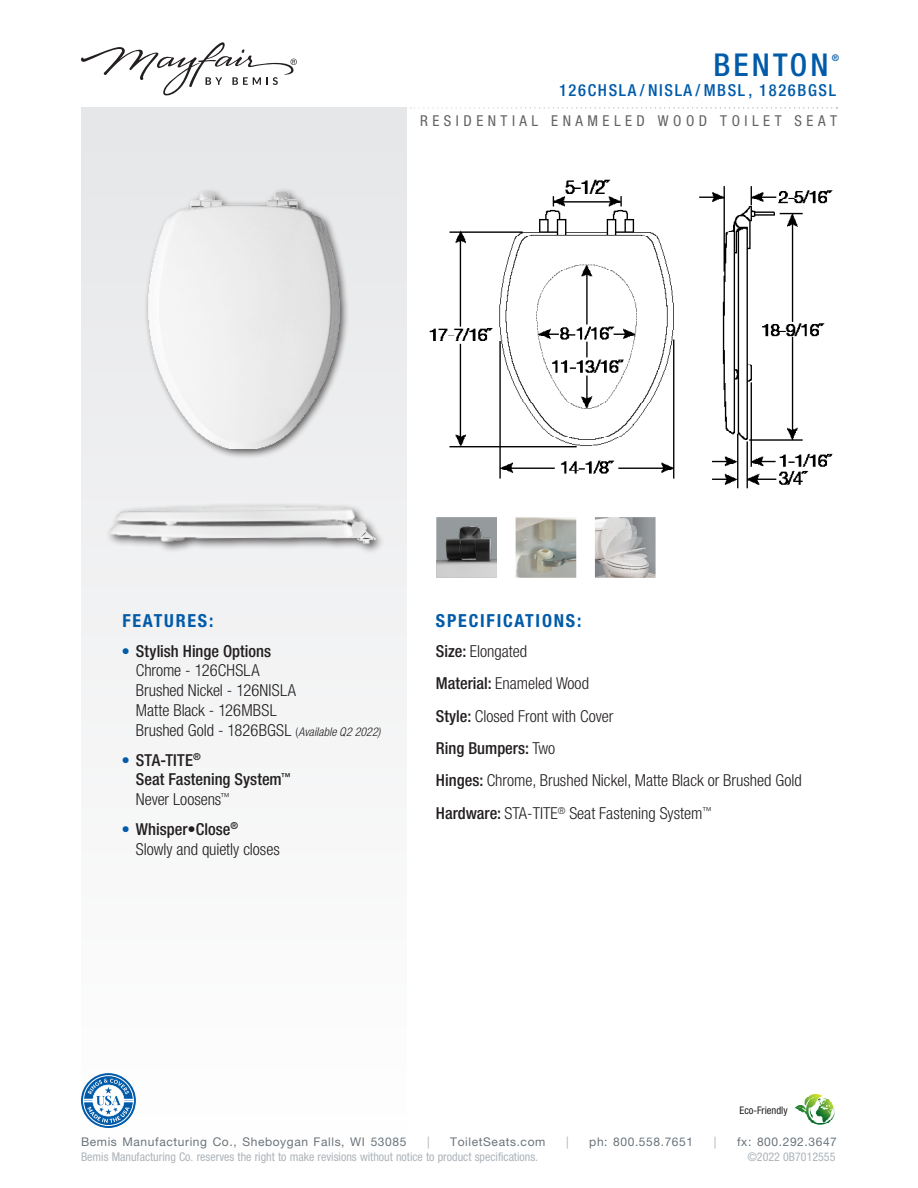
<style>
.page{position:relative;width:918px;height:1188px;background:#fff}
.page>*{position:absolute;margin:0;border:0;box-sizing:border-box;transform-origin:0 0}
.t1{font:500 condensed 31.5px "Helvetica Neue LT Std";letter-spacing:.1em;color:#015ba9}
.Bullets{font:700 condensed 18px "Helvetica Neue LT Std";letter-spacing:.1em;color:#015ba9}
.Bullets-2{font:300 condensed 16.5px/19.8px "Helvetica Neue LT Std";color:#231f20}
.Bullets-3{font:500 condensed 16.5px/19.8px "Helvetica Neue LT Std";color:#231f20}
.t2{font:500 condensed 16.5px "Helvetica Neue LT Std";letter-spacing:.1em;color:#015ba9}
.t3{font:condensed 15px "Helvetica Neue LT Std";letter-spacing:.3em;color:#636366}
.t4{font:condensed 12px "Helvetica Neue LT Std";color:#adb4ba}
.t5{font:12px "Helvetica Neue LT Std";letter-spacing:.05em;color:#6a747b}
.t6{font:12px "Helvetica Neue LT Std";color:#adb4ba}
.t7{font:condensed 10.5px "Helvetica Neue LT Std";color:#231f20}
.t8{font:500 condensed 9.15px "Helvetica Neue LT Std";color:#015ba9}
.s1{font-weight:500}
.s2{font-size:12px}
.s3{font-style:italic;font-size:12px}
.s4{font-weight:300}
</style>
<div class="page">
<div style="left:81px;top:107px;width:326px;height:1045px;background:linear-gradient(to bottom,#e5e6e8,#fefefe)"></div>
<svg style="left:410px;top:107px;width:427px;height:2px"></svg>
<svg style="left:81px;top:42px;width:216px;height:54px"></svg>
<img style="left:794px;top:1094px;width:41px;height:31px">
<div style="left:144px;top:187px;width:205px;height:272px;background:#231f20;opacity:.75"></div>
<img style="left:115px;top:192px;width:258px;height:257px">
<img style="left:429px;top:179px;width:246px;height:300px">
<img style="left:699px;top:186px;width:134px;height:303px">
<div style="left:105px;top:502px;width:281px;height:53px;background:#f0f1f2"></div>
<img style="left:109px;top:504px;width:267px;height:45px">
<img style="left:595px;top:517px;width:61px;height:61px">
<img style="left:516px;top:517px;width:60px;height:61px">
<div style="left:436px;top:517px;width:61px;height:61px;background:#959a9d"></div>
<img style="left:436px;top:526px;width:61px;height:52px">
<svg style="left:81px;top:1073px;width:55px;height:55px"></svg>
<div style="left:83px;top:1075px;width:51px;height:51px;border:1px solid #fff;border-radius:50%"></div>
<svg style="left:83px;top:1079px;width:50px;height:44px"></svg>
<p class="t1" style="left:713px;top:46px;width:117px">BENTON</p>
<p class="t8" style="left:832px;top:52px;width:9px">®</p>
<p class="t2" style="left:559px;top:80px;width:279px">126CHSLA/NISLA/MBSL, 1826BGSL</p>
<p class="t3" style="left:420px;top:112px;width:418px">RESIDENTIAL ENAMELED WOOD TOILET SEAT</p>
<p class="Bullets" style="left:122px;top:609px;width:93px">FEATURES:</p>
<p class="Bullets-2" style="left:136px;top:641px;width:246px;text-indent:-14px"><sup>●</sup> <span class="s1">Stylish Hinge Options<br></span>Chrome - 126CHSLA<br>Brushed Nickel - 126NISLA<br>Matte Black - 126MBSL<br>Brushed Gold - 1826BGSL <span class="s2">(</span><span class="s3">Available Q2 2022)</span></p>
<p class="Bullets-3" style="left:136px;top:750px;width:156px;text-indent:-14px"><sup>●</sup> STA-TITE<sup>®<br></sup>Seat Fastening System<sup>™<br></sup><span class="s4">Never Loosens</span><sup>™</sup></p>
<p class="Bullets-2" style="left:136px;top:819px;width:145px;text-indent:-14px"><sup>●</sup> <span class="s1">Whisper•Close</span><sup>®<br></sup>Slowly and quietly closes</p>
<p class="Bullets" style="left:436px;top:609px;width:147px">SPECIFICATIONS:</p>
<p class="Bullets-2" style="left:436px;top:641px;width:93px"><span class="s1">Size:</span> Elongated</p>
<p class="Bullets-2" style="left:436px;top:673px;width:155px"><span class="s1">Material:</span> Enameled Wood</p>
<p class="Bullets-2" style="left:436px;top:706px;width:179px"><span class="s1">Style:</span> Closed Front with Cover</p>
<p class="Bullets-3" style="left:436px;top:738px;width:121px">Ring Bumpers: <span class="s4">Two</span></p>
<p class="Bullets-2" style="left:436px;top:771px;width:367px"><span class="s1">Hinges:</span> Chrome, Brushed Nickel, Matte Black or Brushed Gold</p>
<p class="Bullets-2" style="left:436px;top:803px;width:278px"><span class="s1">Hardware:</span> STA-TITE<sup>®</sup> Seat Fastening System<sup>™</sup></p>
<p class="t7" style="left:739px;top:1104px;width:50px">Eco-Friendly</p>
<p class="t5" style="left:81px;top:1134px;width:327px">Bemis Manufacturing Co., Sheboygan Falls, WI 53085</p>
<p class="t6" style="left:427px;top:1134px;width:4px">|</p>
<p class="t5" style="left:450px;top:1134px;width:97px">ToiletSeats.com</p>
<p class="t6" style="left:566px;top:1134px;width:4px">|</p>
<p class="t5" style="left:589px;top:1134px;width:105px">ph: 800.558.7651</p>
<p class="t6" style="left:714px;top:1134px;width:4px">|</p>
<p class="t5" style="left:737px;top:1134px;width:101px">fx: 800.292.3647</p>
<p class="t4" style="left:81px;top:1149px;width:459px">Bemis Manufacturing Co. reserves the right to make revisions without notice to product specifications.</p>
<p class="t4" style="left:747px;top:1149px;width:90px">©2022 0B7012555</p>
</div>
